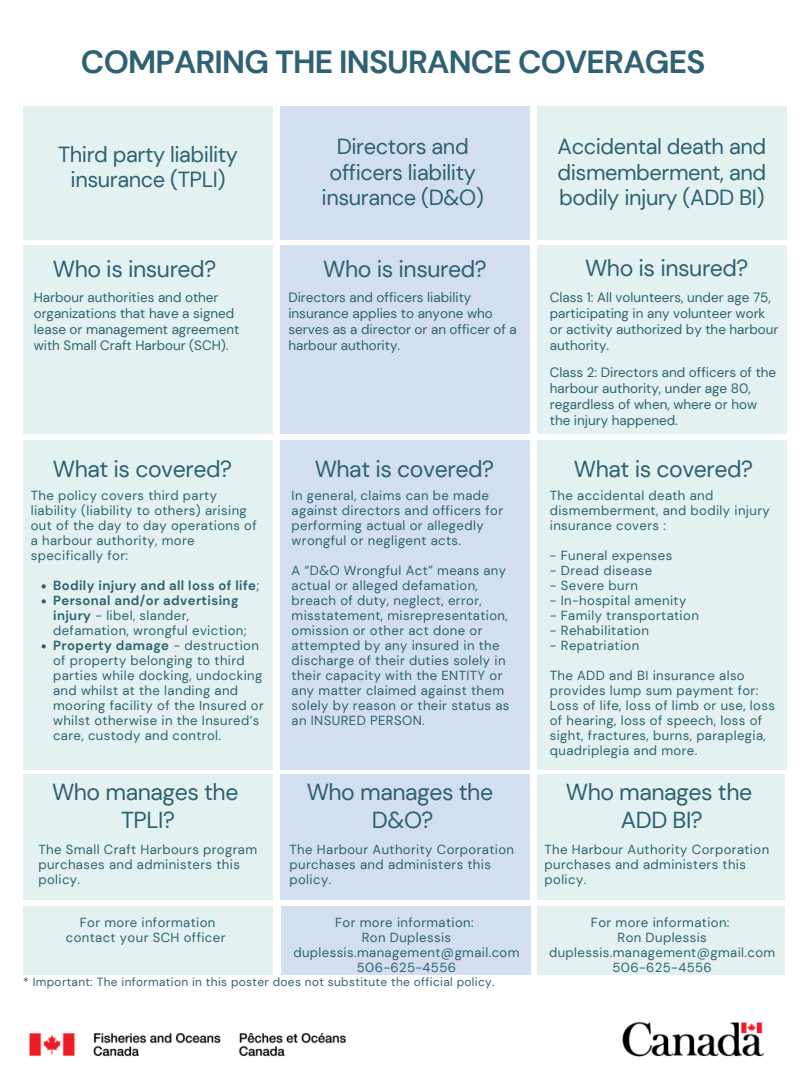
<style>
.page{position:relative;width:810px;height:1080px;background:#fff}
.page>*{position:absolute;margin:0;border:0;box-sizing:border-box;transform-origin:0 0}
.t1{font:700 31.88px "DM Sans";letter-spacing:-.025em;color:#2e6173}
.t2{font:23.06px "DM Sans";letter-spacing:-.02em;color:#2e6173}
.t3{font:21.81px/25.8px "DM Sans";letter-spacing:-.02em;color:#2e6173;text-align:center}
.t4{font:13.5px/15.9px "DM Sans";color:#2e6173}
.t5{font:13.12px/15px "DM Sans";letter-spacing:.03em;color:#2e6173}
.t6{font:700 13.12px "DM Sans";letter-spacing:.03em;color:#2e6173}
.t7{font:11.88px "DM Sans";letter-spacing:.03em;color:#2e6173}
.s1{font-weight:400}
.s2{font-weight:700}
</style>
<div class="page">
<div style="left:23px;top:245px;width:250px;height:189px;background:#e3f2f1"></div>
<div style="left:280px;top:245px;width:250px;height:189px;background:#d2dff0"></div>
<div style="left:537px;top:245px;width:250px;height:189px;background:#e3f2f1"></div>
<div style="left:23px;top:441px;width:250px;height:329px;background:#e3f2f1"></div>
<div style="left:280px;top:441px;width:250px;height:329px;background:#d2dff0"></div>
<div style="left:537px;top:441px;width:250px;height:329px;background:#e3f2f1"></div>
<div style="left:23px;top:774px;width:250px;height:126px;background:#e3f2f1"></div>
<svg style="left:42px;top:584px;width:4px;height:5px"></svg>
<svg style="left:42px;top:599px;width:4px;height:5px"></svg>
<svg style="left:42px;top:644px;width:4px;height:5px"></svg>
<div style="left:280px;top:774px;width:250px;height:126px;background:#d2dff0"></div>
<div style="left:537px;top:774px;width:248px;height:126px;background:#e3f2f1"></div>
<div style="left:23px;top:907px;width:250px;height:68px;background:#e3f2f1"></div>
<div style="left:281px;top:907px;width:250px;height:68px;background:#d2dff0"></div>
<div style="left:537px;top:907px;width:248px;height:68px;background:#e3f2f1"></div>
<div style="left:23px;top:106px;width:250px;height:134px;background:#e3f2f1"></div>
<div style="left:280px;top:106px;width:250px;height:134px;background:#d2dff0"></div>
<div style="left:537px;top:106px;width:250px;height:134px;background:#e3f2f1"></div>
<img style="left:29px;top:1021px;width:735px;height:36px">
<p class="t1" style="left:81px;top:41px;width:626px">COMPARING THE INSURANCE COVERAGES</p>
<p class="t3" style="left:58px;top:141px;width:181px">Third party liability insurance (TPLI)</p>
<p class="t2" style="left:53px;top:254px;width:165px">Who is insured?</p>
<p class="t4" style="left:34px;top:289px;width:207px">Harbour authorities and other organizations that have a signed lease or management agreement with Small Craft Harbour (SCH).</p>
<p class="t3" style="left:322px;top:134px;width:164px">Directors and officers liability insurance (D&amp;O)</p>
<p class="t3" style="left:558px;top:134px;width:210px;text-align:justify">Accidental death and dismemberment, and bodily injury (ADD BI)</p>
<p class="t2" style="left:323px;top:254px;width:165px">Who is insured?</p>
<p class="t2" style="left:585px;top:253px;width:165px">Who is insured?</p>
<p class="t4" style="left:288px;top:289px;width:230px">Directors and officers liability insurance applies to anyone who serves as a director or an officer of a harbour authority.</p>
<p class="t4" style="left:550px;top:289px;width:230px">Class 1: All volunteers, under age 75, participating in any volunteer work or activity authorized by the harbour authority.</p>
<p class="t4" style="left:550px;top:364px;width:228px">Class 2: Directors and officers of the harbour authority, under age 80, regardless of when, where or how the injury happened.</p>
<p class="t2" style="left:53px;top:454px;width:181px">What is covered?</p>
<p class="t2" style="left:315px;top:454px;width:181px">What is covered?</p>
<p class="t2" style="left:574px;top:454px;width:181px">What is covered?</p>
<p class="t5" style="left:31px;top:488px;width:227px">The policy covers third party liability (liability to others) arising out of the day to day operations of a harbour authority, more specifically for:</p>
<p class="t5" style="left:292px;top:488px;width:213px">In general, claims can be made against directors and officers for performing actual or allegedly wrongful or negligent acts.</p>
<p class="t5" style="left:292px;top:563px;width:219px">A “D&amp;O Wrongful Act” means any actual or alleged defamation, breach of duty, neglect, error, misstatement, misrepresentation, omission or other act done or attempted by any insured in the discharge of their duties solely in their capacity with the ENTITY or any matter claimed against them solely by reason or their status as an INSURED PERSON.</p>
<p class="t6" style="left:53px;top:577px;width:208px">Bodily injury and all loss of life<span class="s1">;</span></p>
<p class="t5" style="left:53px;top:593px;width:195px"><span class="s2">Personal and/or advertising injury</span> - libel, slander, defamation, wrongful eviction;</p>
<p class="t5" style="left:53px;top:638px;width:212px"><span class="s2">Property damage</span> - destruction of property belonging to third parties while docking, undocking and whilst at the landing and mooring facility of the Insured or whilst otherwise in the Insured’s care, custody and control.</p>
<p class="t2" style="left:52px;top:777px;width:188px">Who manages the</p>
<p class="t2" style="left:121px;top:805px;width:55px">TPLI?</p>
<p class="t2" style="left:307px;top:777px;width:188px">Who manages the</p>
<p class="t2" style="left:372px;top:805px;width:63px">D&amp;O?</p>
<p class="t5" style="left:38px;top:842px;width:220px">The Small Craft Harbours program purchases and administers this policy.</p>
<p class="t5" style="left:289px;top:842px;width:226px">The Harbour Authority Corporation purchases and administers this policy.</p>
<p class="t5" style="left:335px;top:915px;width:140px">For more information:</p>
<p class="t5" style="left:362px;top:930px;width:91px">Ron Duplessis</p>
<p class="t5" style="left:293px;top:945px;width:228px">duplessis.management@gmail.com</p>
<p class="t5" style="left:357px;top:960px;width:101px">506-625-4556</p>
<p class="t7" style="left:23px;top:974px;width:473px">* Important: The information in this poster does not substitute the official policy.</p>
<p class="t5" style="left:80px;top:915px;width:137px">For more information</p>
<p class="t5" style="left:66px;top:930px;width:161px">contact your SCH officer</p>
<p class="t5" style="left:550px;top:488px;width:222px">The accidental death and dismemberment, and bodily injury insurance covers :</p>
<p class="t5" style="left:550px;top:548px;width:124px">- Funeral expenses</p>
<p class="t5" style="left:550px;top:563px;width:104px">- Dread disease</p>
<p class="t5" style="left:550px;top:578px;width:90px">- Severe burn</p>
<p class="t5" style="left:550px;top:593px;width:138px">- In-hospital amenity</p>
<p class="t5" style="left:550px;top:608px;width:151px">- Family transportation</p>
<p class="t5" style="left:550px;top:623px;width:101px">- Rehabilitation</p>
<p class="t5" style="left:550px;top:638px;width:91px">- Repatriation</p>
<p class="t5" style="left:550px;top:668px;width:227px">The ADD and BI insurance also provides lump sum payment for:<br>Loss of life, loss of limb or use, loss of hearing, loss of speech, loss of sight, fractures, burns, paraplegia, quadriplegia and more.</p>
<p class="t2" style="left:566px;top:777px;width:188px">Who manages the</p>
<p class="t2" style="left:621px;top:805px;width:83px">ADD BI?</p>
<p class="t5" style="left:545px;top:842px;width:226px">The Harbour Authority Corporation purchases and administers this policy.</p>
<p class="t5" style="left:591px;top:915px;width:140px">For more information:</p>
<p class="t5" style="left:618px;top:930px;width:91px">Ron Duplessis</p>
<p class="t5" style="left:549px;top:945px;width:228px">duplessis.management@gmail.com</p>
<p class="t5" style="left:613px;top:960px;width:101px">506-625-4556</p>
</div>
